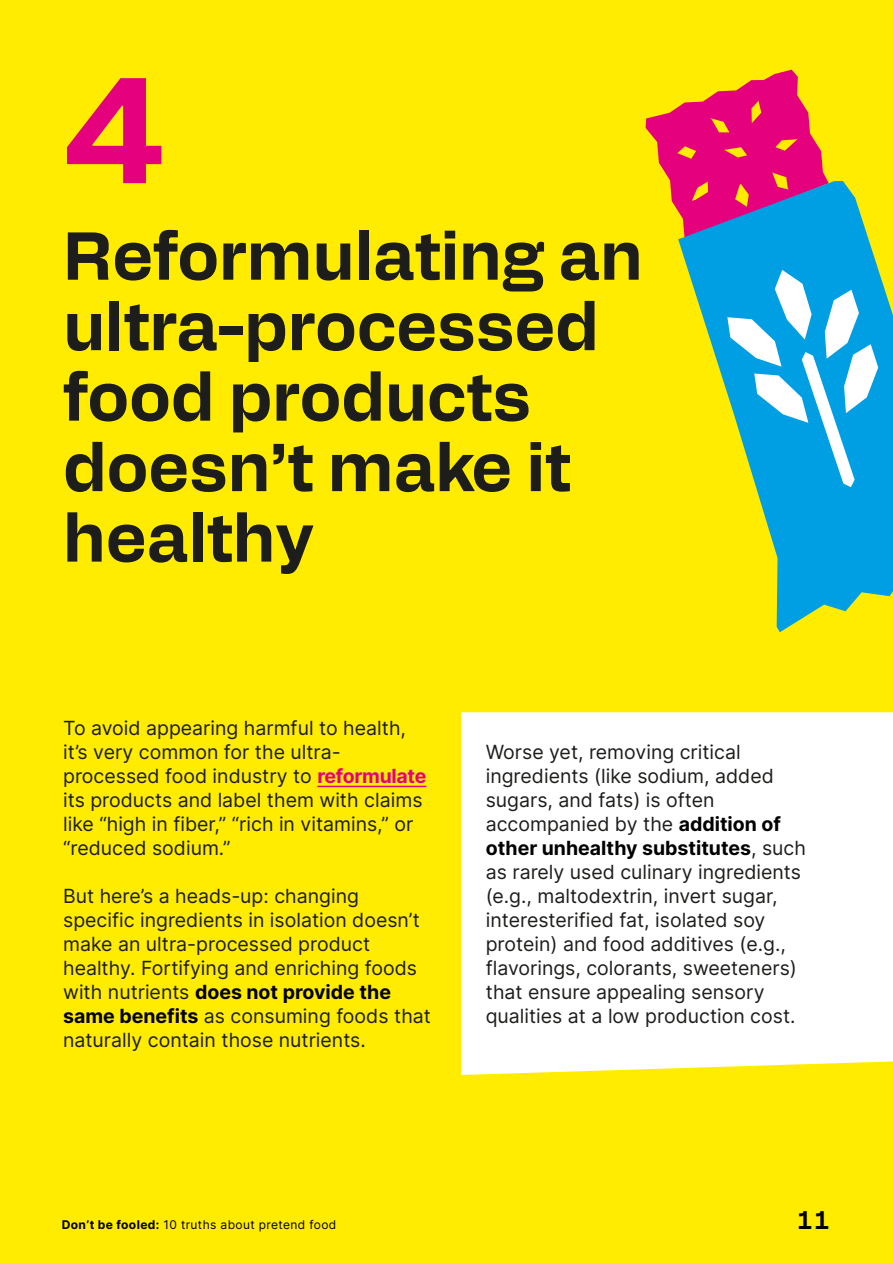
<style>
.page{position:relative;width:893px;height:1263px;background:#ffec00}
.page>*{position:absolute;margin:0;border:0;box-sizing:border-box;transform-origin:0 0}
.t1{font:700 150px "Alfabet";color:#e5007e}
.t2{font:700 67.5px/70.5px "Alfabet";color:#1d1d1b}
.t3{font:600 25.5px "Alfabet";color:#000}
.t4{font:19.5px/24px "Inter";color:#1d1d1b}
.t5{font:12px "Inter";letter-spacing:.03em;color:#000}
.s1{font-weight:700;color:#e5007e}
.s2{font-weight:700;color:#000}
.s3{font-weight:700}
</style>
<div class="page">
<hr style="left:317px;top:786px;width:109px;height:1px;background:#e5007e">
<div style="left:461px;top:712px;width:432px;height:363px;background:#fff"></div>
<svg style="left:678px;top:181px;width:215px;height:451px"></svg>
<svg style="left:727px;top:270px;width:151px;height:217px;background:#4dbae0"></svg>
<svg style="left:646px;top:70px;width:183px;height:169px"></svg>
<h1 class="t1" style="left:63px;top:20px;width:103px">4</h1>
<h2 class="t2" style="left:63px;top:216px;width:581px">Reformulating an ultra-processed food products doesn’t make it healthy</h2>
<p class="t4" style="left:63px;top:716px;width:365px">To avoid appearing harmful to health, it’s very common for the ultra&shy;processed food industry to <span class="s1">reformulate </span>its products and label them with claims like “high in fiber,” “rich in vitamins,” or “reduced sodium.”</p>
<p class="t4" style="left:63px;top:884px;width:369px">But here’s a heads-up: changing specific ingredients in isolation doesn’t make an ultra-processed product healthy. Fortifying and enriching foods with nutrients <span class="s2">does not provide the same benefits</span> as consuming foods that naturally contain those nutrients.</p>
<p class="t4" style="left:486px;top:740px;width:322px">Worse yet, removing critical ingredients (like sodium, added sugars, and fats) is often accompanied by the <span class="s2">addition of other unhealthy substitutes</span>, such as rarely used culinary ingredients (e.g., maltodextrin, invert sugar, interesterified fat, isolated soy protein) and food additives (e.g., flavorings, colorants, sweeteners) that ensure appealing sensory qualities at a low production cost.</p>
<p class="t5" style="left:62px;top:1216px;width:276px"><span class="s3">Don’t be fooled:</span> 10 truths about pretend food</p>
<h3 class="t3" style="left:797px;top:1201px;width:34px">11</h3>
</div>
